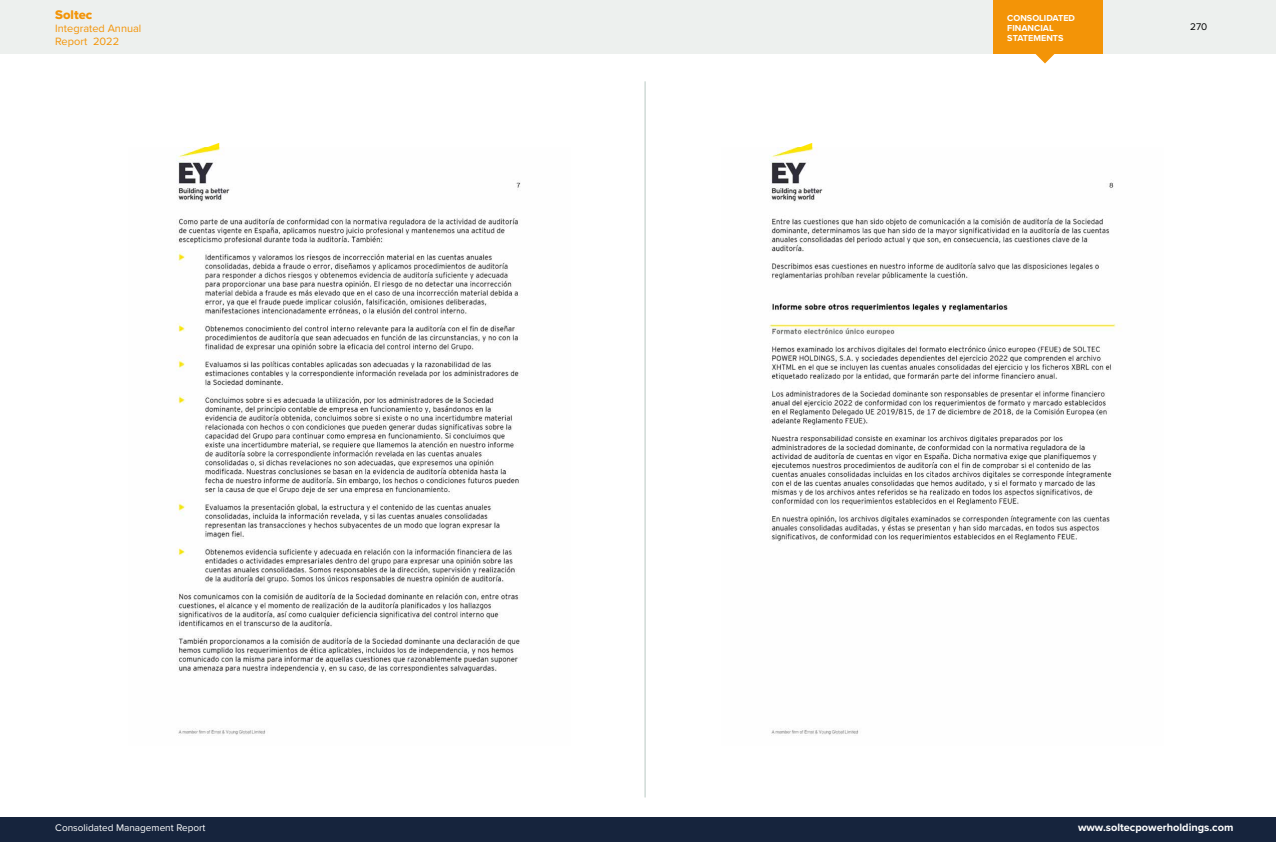
<style>
.page{position:relative;width:1276px;height:842px;background:#fff}
.page>*{position:absolute;margin:0;border:0;box-sizing:border-box;transform-origin:0 0}
.t1{font:13px "Proxima Nova Extrabld";color:#f39407}
.t2{font:700 11px "Proxima Nova";color:#fff}
.t3{font:11px/13.2px "Proxima Nova";color:#f39407}
.t4{font:10px "Proxima Nova";color:#fff}
.t5{font:10px "Proxima Nova";color:#000}
.t6{font:700 9px/10px "Proxima Nova";color:#fff}
</style>
<div class="page">
<img style="left:176px;top:143px;width:345px;height:593px">
<img style="left:769px;top:143px;width:352px;height:593px">
<div style="left:0;top:818px;width:1276px;height:24px;background:#16243d"></div>
<hr style="left:644px;top:81px;width:1px;height:716px;background:#b9c8c2">
<div style="left:0;top:0;width:1276px;height:54px;background:#edf0ee"></div>
<div style="left:993px;top:0;width:109px;height:54px;background:#f39407"></div>
<svg style="left:1035px;top:54px;width:19px;height:9px"></svg>
<h1 class="t1" style="left:55px;top:5px;width:39px">Soltec</h1>
<p class="t3" style="left:55px;top:21px;width:88px">Integrated Annual<br>Report 2022</p>
<p class="t6" style="left:1007px;top:13px;width:69px">CONSOLIDATED<br>FINANCIAL<br>STATEMENTS</p>
<p class="t5" style="left:1190px;top:19px;width:19px">270</p>
<p class="t4" style="left:55px;top:820px;width:152px">Consolidated Management Report</p>
<p class="t2" style="left:1078px;top:819px;width:157px">www.soltecpowerholdings.com</p>
</div>
